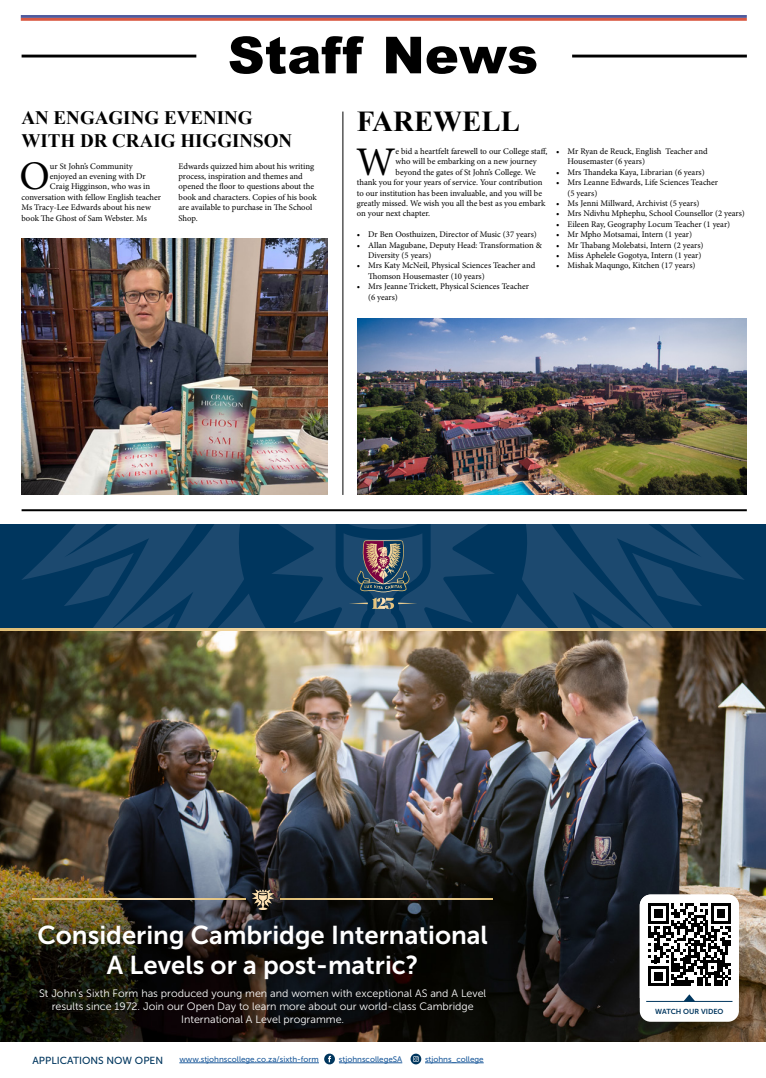
<style>
.page{position:relative;width:766px;height:1078px;background:#fff}
.page>*{position:absolute;margin:0;border:0;box-sizing:border-box;transform-origin:0 0}
.t1{font:900 51px "Arial";color:#000}
.t2{font:40.6px "Minion Pro";color:#000}
.t3{font:700 28.9px "Times New Roman";color:#000}
.t4{font:25.7px/30px "Museo Sans 700";color:#fff;text-align:center}
.t5{font:700 19px/22.8px "Times New Roman";color:#000}
.t6{font:10.7px/12.9px "Museo Sans 300";color:#fff;text-align:center}
.t7{font:10.2px "Museo Sans 500";color:#00365e}
.t8{font:8.7px/10.4px "Minion Pro";letter-spacing:-.005em;color:#000}
.t9{font:8px "Museo Sans 500";color:#215e9e}
.t10{font:7.3px "Museo Sans 700";color:#00365e}
</style>
<div class="page">
<hr style="left:21px;top:15px;width:725px;height:3px;background:#4f5b9e">
<hr style="left:21px;top:18px;width:725px;height:3px;background:#d95943">
<hr style="left:572px;top:55px;width:174px;height:2px;background:#000">
<hr style="left:22px;top:55px;width:174px;height:2px;background:#000">
<img style="left:22px;top:239px;width:305px;height:256px">
<img style="left:357px;top:318px;width:389px;height:177px">
<hr style="left:342px;top:111px;width:1px;height:384px;background:#000">
<hr style="left:22px;top:509px;width:724px;height:2px;background:#000">
<img style="left:0;top:630px;width:765px;height:411px">
<svg style="left:0;top:524px;width:765px;height:104px;fill:#14446a"></svg>
<svg style="left:0;top:628px;width:765px;height:2px"></svg>
<svg style="left:348px;top:540px;width:69px;height:69px"></svg>
<svg style="left:33px;top:898px;width:212px;height:1px"></svg>
<svg style="left:281px;top:898px;width:211px;height:1px"></svg>
<svg style="left:252px;top:889px;width:22px;height:20px"></svg>
<hr style="left:179px;top:1062px;width:140px;height:1px;background:#215e9e">
<hr style="left:339px;top:1062px;width:63px;height:1px;background:#215e9e">
<div style="left:639px;top:894px;width:99px;height:127px;background:#fff;border-radius:11px"></div>
<svg style="left:639px;top:894px;width:99px;height:107px"></svg>
<svg style="left:324px;top:1053px;width:11px;height:11px"></svg>
<svg style="left:410px;top:1053px;width:11px;height:11px"></svg>
<hr style="left:425px;top:1062px;width:58px;height:1px;background:#215e9e">
<h1 class="t1" style="left:228px;top:18px;width:312px">Staff News</h1>
<h3 class="t5" style="left:21px;top:106px;width:272px">AN ENGAGING EVENING<br>WITH DR CRAIG HIGGINSON</h3>
<h3 class="t3" style="left:356px;top:101px;width:165px">FAREWELL</h3>
<h2 class="t2" style="left:356px;top:134px;width:41px">W</h2>
<p class="t8" style="left:395px;top:146px;width:153px">e bid a heartfelt farewell to our College staff,</p>
<p class="t8" style="left:395px;top:156px;width:143px">who will be embarking on a new journey</p>
<p class="t8" style="left:395px;top:167px;width:142px">beyond the gates of St John’s College. We</p>
<p class="t8" style="left:356px;top:177px;width:187px">thank you for your years of service. Your contribution</p>
<p class="t8" style="left:356px;top:187px;width:187px">to our institution has been invaluable, and you will be</p>
<p class="t8" style="left:356px;top:198px;width:190px">greatly missed. We wish you all the best as you embark</p>
<p class="t8" style="left:356px;top:208px;width:75px">on your next chapter.</p>
<p class="t8" style="left:356px;top:229px;width:181px">• Dr Ben Oosthuizen, Director of Music (37 years)</p>
<p class="t8" style="left:368px;top:239px;width:175px;text-indent:-11px">• Allan Magubane, Deputy Head: Transformation &amp;<br>Diversity (5 years)</p>
<p class="t8" style="left:368px;top:260px;width:169px;text-indent:-11px">• Mrs Katy McNeil, Physical Sciences Teacher and<br>Thomson Housemaster (10 years)</p>
<p class="t8" style="left:368px;top:281px;width:162px;text-indent:-11px">• Mrs Jeanne Trickett, Physical Sciences Teacher (6 years)</p>
<h2 class="t2" style="left:20px;top:149px;width:32px">O</h2>
<p class="t8" style="left:50px;top:161px;width:84px">ur St John’s Community</p>
<p class="t8" style="left:178px;top:161px;width:140px">Edwards quizzed him about his writing process, inspiration and themes and opened the floor to questions about the book and characters. Copies of his book are available to purchase in The School<br>Shop.</p>
<p class="t8" style="left:50px;top:171px;width:97px">enjoyed an evening with Dr</p>
<p class="t8" style="left:50px;top:181px;width:102px">Craig Higginson, who was in</p>
<p class="t8" style="left:21px;top:192px;width:141px">conversation with fellow English teacher</p>
<p class="t8" style="left:21px;top:202px;width:131px">Ms Tracy-Lee Edwards about his new</p>
<p class="t8" style="left:21px;top:212px;width:127px">book The Ghost of Sam Webster. Ms</p>
<p class="t8" style="left:567px;top:146px;width:142px;text-indent:-11px">• Mr Ryan de Reuck, English Teacher and<br>Housemaster (6 years)</p>
<p class="t8" style="left:556px;top:167px;width:150px">• Mrs Thandeka Kaya, Librarian (6 years)</p>
<p class="t8" style="left:567px;top:177px;width:152px;text-indent:-11px">• Mrs Leanne Edwards, Life Sciences Teacher (5 years)</p>
<p class="t8" style="left:556px;top:198px;width:145px">• Ms Jenni Millward, Archivist (5 years)</p>
<p class="t8" style="left:556px;top:208px;width:190px">• Mrs Ndivhu Mphephu, School Counsellor (2 years)</p>
<p class="t8" style="left:556px;top:219px;width:175px">• Eileen Ray, Geography Locum Teacher (1 year)</p>
<p class="t8" style="left:556px;top:229px;width:137px">• Mr Mpho Motsamai, Intern (1 year)</p>
<p class="t8" style="left:556px;top:239px;width:149px">• Mr Thabang Molebatsi, Intern (2 years)</p>
<p class="t8" style="left:556px;top:250px;width:147px">• Miss Aphelele Gogotya, Intern (1 year)</p>
<p class="t8" style="left:556px;top:260px;width:141px">• Mishak Maqungo, Kitchen (17 years)</p>
<h3 class="t4" style="left:37px;top:919px;width:452px">Considering Cambridge International<br>A Levels or a post-matric?</h3>
<p class="t6" style="left:39px;top:987px;width:448px">St John’s Sixth Form has produced young men and women with exceptional AS and A Level results since 1972. Join our Open Day to learn more about our world-class Cambridge<br>International A Level programme.</p>
<p class="t7" style="left:33px;top:1054px;width:132px">APPLICATIONS NOW OPEN</p>
<p class="t9" style="left:179px;top:1054px;width:141px">www.stjohnscollege.co.za/sixth-form</p>
<p class="t9" style="left:339px;top:1054px;width:65px">stjohnscollegeSA</p>
<p class="t9" style="left:425px;top:1054px;width:60px">stjohns_college</p>
<p class="t10" style="left:655px;top:1006px;width:70px">WATCH OUR VIDEO</p>
</div>
